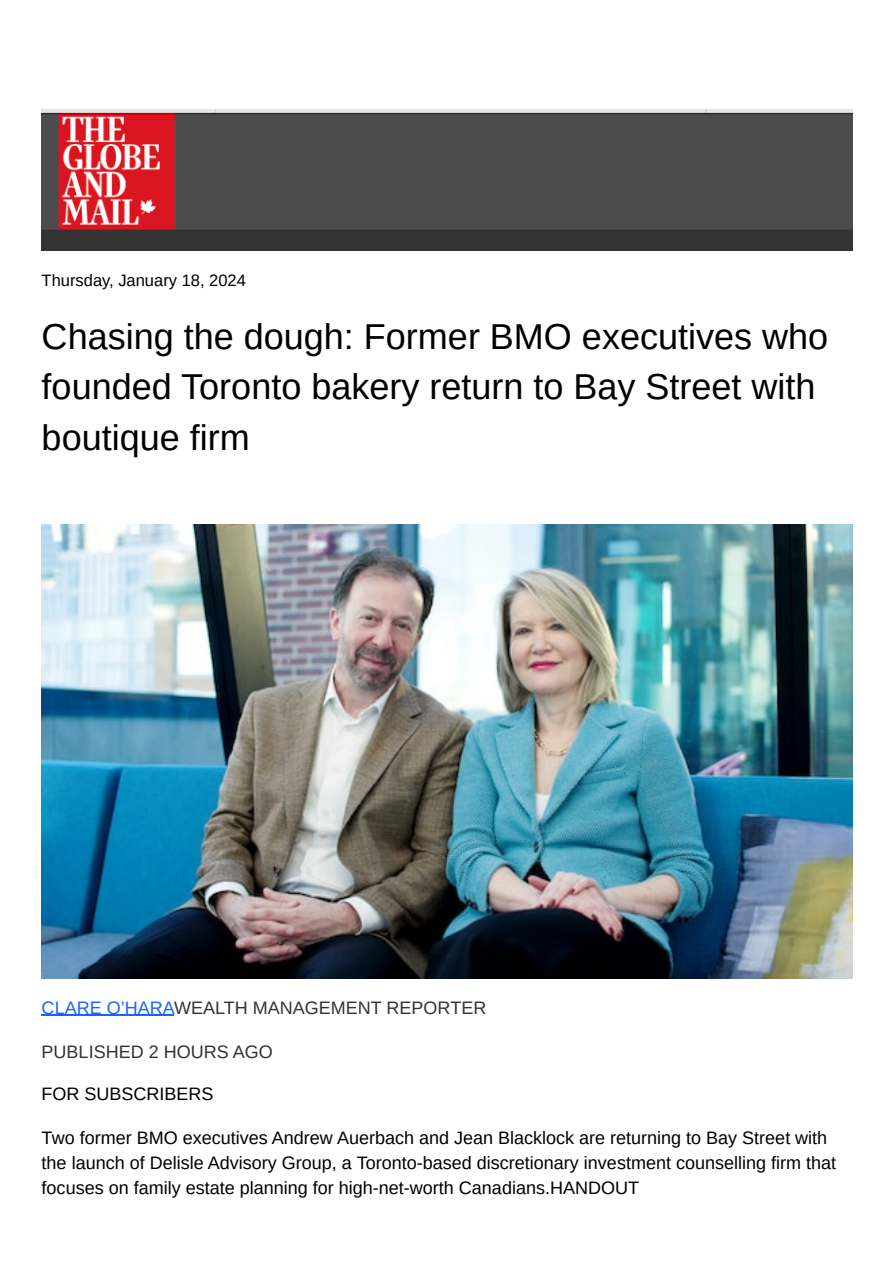
<style>
.page{position:relative;width:894px;height:1263px;background:#fff}
.page>*{position:absolute;margin:0;border:0;box-sizing:border-box;transform-origin:0 0}
.t1{font:36px/50.7px "Arimo";color:#000}
.t2{font:18px/24.8px "Arimo";color:#000}
.t3{font:18px "Arimo";color:#333}
.t4{font:16.5px "Arimo";color:#000}
.s1{color:#1a62ff}
</style>
<div class="page">
<hr style="left:42px;top:1015px;width:132px;height:1px;background:#1a62ff">
<img style="left:42px;top:109px;width:810px;height:142px">
<img style="left:42px;top:524px;width:810px;height:455px">
<p class="t4" style="left:42px;top:271px;width:206px">Thursday, January 18, 2024</p>
<h1 class="t1" style="left:42px;top:311px;width:787px">Chasing the dough: Former BMO executives who founded Toronto bakery return to Bay Street with boutique firm</h1>
<p class="t3" style="left:42px;top:997px;width:446px"><span class="s1">CLARE O’HARA</span>WEALTH MANAGEMENT REPORTER</p>
<h2 class="t3" style="left:42px;top:1041px;width:233px">PUBLISHED 2 HOURS AGO</h2>
<h2 class="t2" style="left:42px;top:1082px;width:173px">FOR SUBSCRIBERS</h2>
<h2 class="t2" style="left:42px;top:1126px;width:795px">Two former BMO executives Andrew Auerbach and Jean Blacklock are returning to Bay Street with the launch of Delisle Advisory Group, a Toronto-based discretionary investment counselling firm that focuses on family estate planning for high-net-worth Canadians.HANDOUT</h2>
</div>
